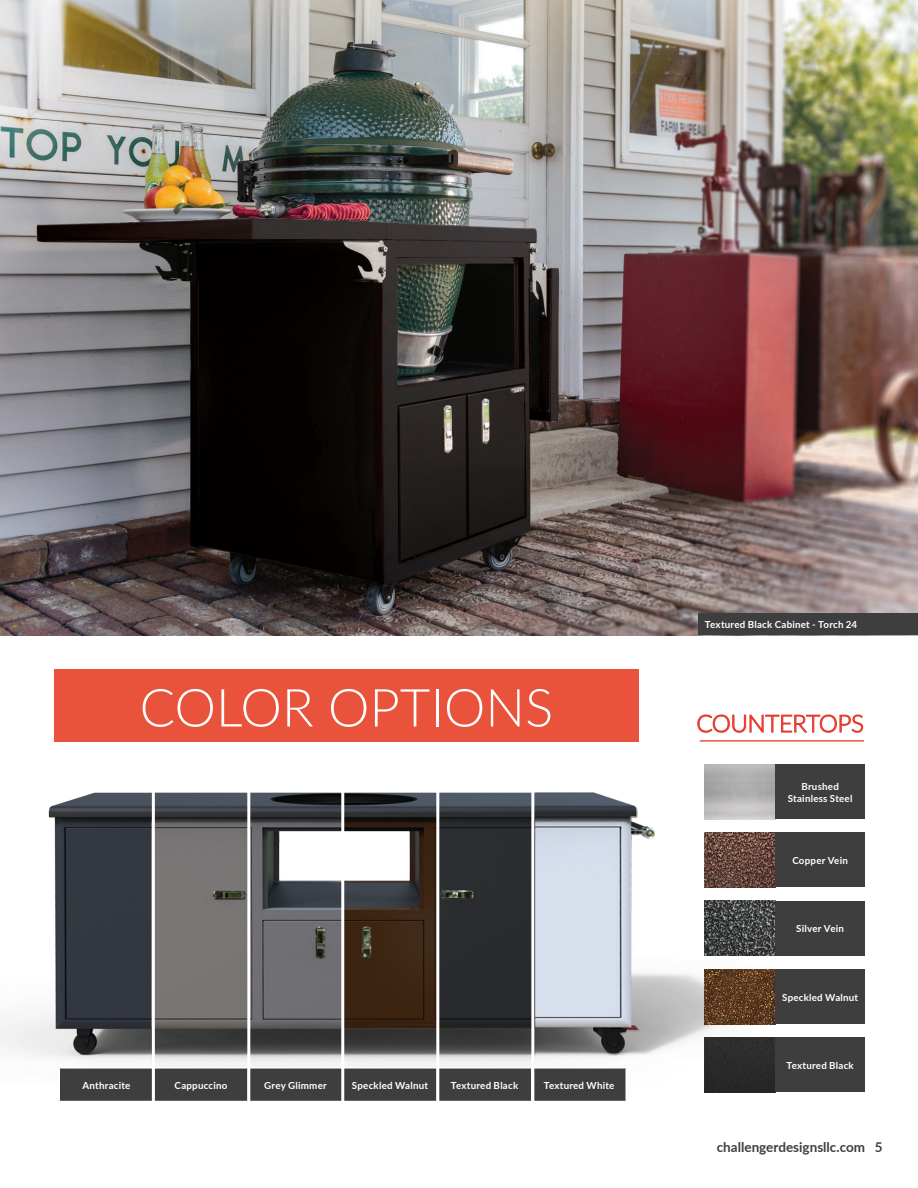
<style>
.page{position:relative;width:918px;height:1188px;background:#fff}
.page>*{position:absolute;margin:0;border:0;box-sizing:border-box;transform-origin:0 0}
.Heading4_-_Lato_35{font:300 52.5px "Lato";color:#fff}
.Subhead2_-_Lato{font:300 24px "Lato";letter-spacing:-.015em;color:#e73a2e}
.t1{font:700 13.5px "Lato";color:#3e3e3f}
.Caption_-_Lato_Bold{font:700 9.75px/12px "Lato";letter-spacing:.02em;color:#fff;text-align:center}
</style>
<div class="page">
<img style="left:0;top:792px;width:752px;height:275px">
<div style="left:60px;top:1069px;width:566px;height:32px;background:#3e3e3f"></div>
<hr style="left:152px;top:792px;width:3px;height:317px;background:#fff">
<hr style="left:247px;top:792px;width:3px;height:317px;background:#fff">
<hr style="left:341px;top:792px;width:3px;height:317px;background:#fff">
<hr style="left:436px;top:792px;width:3px;height:317px;background:#fff">
<hr style="left:531px;top:792px;width:3px;height:317px;background:#fff">
<div style="left:54px;top:669px;width:585px;height:73px;background:#e9533b"></div>
<svg style="left:697px;top:714px;width:166px;height:19px"></svg>
<img style="left:704px;top:764px;width:71px;height:55px">
<div style="left:775px;top:764px;width:90px;height:55px;background:#3e3e3f"></div>
<img style="left:704px;top:833px;width:71px;height:54px">
<div style="left:775px;top:833px;width:90px;height:54px;background:#3e3e3f"></div>
<img style="left:704px;top:901px;width:71px;height:55px">
<div style="left:775px;top:901px;width:90px;height:55px;background:#3e3e3f"></div>
<img style="left:704px;top:969px;width:71px;height:55px">
<div style="left:775px;top:969px;width:90px;height:55px;background:#3e3e3f"></div>
<div style="left:704px;top:1038px;width:71px;height:54px;background:#2a2a29"></div>
<div style="left:775px;top:1038px;width:90px;height:54px;background:#3e3e3f"></div>
<hr style="left:700px;top:740px;width:164px;height:2px;background:#e9533b">
<img style="left:0;top:0;width:918px;height:635px">
<div style="left:698px;top:614px;width:220px;height:21px;background:#3e3e3f"></div>
<p class="Heading4_-_Lato_35" style="left:140px;top:671px;width:415px">COLOR OPTIONS</p>
<p class="Caption_-_Lato_Bold" style="left:83px;top:1079px;width:49px">Anthracite</p>
<p class="Caption_-_Lato_Bold" style="left:175px;top:1079px;width:54px">Cappuccino</p>
<p class="Caption_-_Lato_Bold" style="left:264px;top:1079px;width:64px">Grey Glimmer</p>
<p class="Caption_-_Lato_Bold" style="left:352px;top:1079px;width:78px">Speckled Walnut</p>
<p class="Caption_-_Lato_Bold" style="left:451px;top:1079px;width:69px">Textured Black</p>
<p class="Caption_-_Lato_Bold" style="left:544px;top:1079px;width:72px">Textured White</p>
<p class="Caption_-_Lato_Bold" style="left:705px;top:618px;width:154px">Textured Black Cabinet - Torch 24</p>
<p class="Subhead2_-_Lato" style="left:696px;top:707px;width:169px">COUNTERTOPS</p>
<p class="Caption_-_Lato_Bold" style="left:788px;top:780px;width:66px">Brushed<br>Stainless Steel</p>
<p class="Caption_-_Lato_Bold" style="left:792px;top:854px;width:57px">Copper Vein</p>
<p class="Caption_-_Lato_Bold" style="left:796px;top:922px;width:49px">Silver Vein</p>
<p class="Caption_-_Lato_Bold" style="left:782px;top:991px;width:78px">Speckled Walnut</p>
<p class="Caption_-_Lato_Bold" style="left:786px;top:1059px;width:69px">Textured Black</p>
<h3 class="t1" style="left:717px;top:1137px;width:168px">challengerdesignsllc.com 5</h3>
</div>
